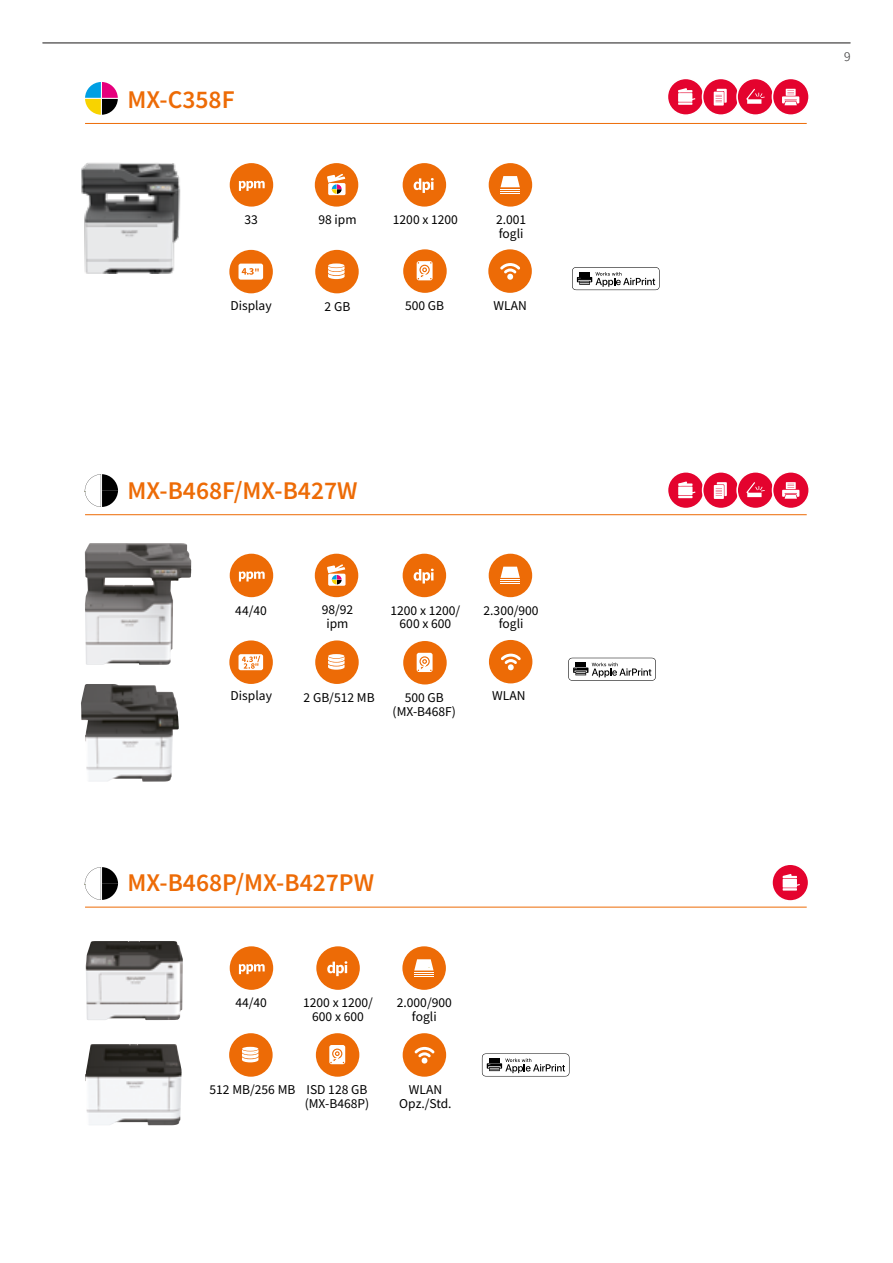
<style>
.page{position:relative;width:893px;height:1263px;background:#fff}
.page>*{position:absolute;margin:0;border:0;box-sizing:border-box;transform-origin:0 0}
.t1{font:600 25.5px "Source Sans Pro";color:#ed6b06}
.t2{font:13.5px/13.5px "Source Sans Pro";color:#000;text-align:center}
.t3{font:300 13.5px "Source Sans Pro";color:#646363}
</style>
<div class="page">
<hr style="left:43px;top:43px;width:807px;height:1px;background:#646363">
<img style="left:85px;top:1044px;width:97px;height:81px">
<div style="left:315px;top:250px;width:44px;height:43px;background:#ed6b06;border-radius:50%"></div>
<hr style="left:85px;top:123px;width:722px;height:1px;background:#ed6b06">
<svg style="left:85px;top:82px;width:33px;height:33px"></svg>
<div style="left:667px;top:78px;width:37px;height:37px;background:#e4032e;border-radius:50%"></div>
<div style="left:667px;top:78px;width:38px;height:38px;border:2px solid #fff;border-radius:50%"></div>
<div style="left:702px;top:78px;width:37px;height:37px;background:#e4032e;border-radius:50%"></div>
<div style="left:702px;top:78px;width:38px;height:38px;border:2px solid #fff;border-radius:50%"></div>
<div style="left:737px;top:78px;width:37px;height:37px;background:#e4032e;border-radius:50%"></div>
<div style="left:736px;top:78px;width:38px;height:38px;border:2px solid #fff;border-radius:50%"></div>
<svg style="left:772px;top:78px;width:37px;height:37px"></svg>
<div style="left:772px;top:78px;width:38px;height:38px;border:2px solid #fff;border-radius:50%"></div>
<div style="left:747px;top:99px;width:14px;height:5px;background:#fff"></div>
<svg style="left:746px;top:89px;width:19px;height:11px"></svg>
<hr style="left:678px;top:102px;width:14px;height:3px;background:#fff">
<svg style="left:678px;top:88px;width:17px;height:14px"></svg>
<div style="left:714px;top:92px;width:10px;height:14px;background:#fff"></div>
<div style="left:786px;top:89px;width:10px;height:7px;background:#fff"></div>
<svg style="left:782px;top:90px;width:17px;height:15px"></svg>
<svg style="left:715px;top:89px;width:12px;height:14px"></svg>
<div style="left:489px;top:163px;width:43px;height:44px;background:#ed6b06;border-radius:50%"></div>
<svg style="left:500px;top:176px;width:20px;height:18px"></svg>
<svg style="left:328px;top:263px;width:17px;height:16px"></svg>
<div style="left:315px;top:163px;width:43px;height:44px;background:#ed6b06;border-radius:50%"></div>
<svg style="left:328px;top:183px;width:18px;height:12px"></svg>
<svg style="left:327px;top:174px;width:18px;height:20px"></svg>
<div style="left:230px;top:163px;width:43px;height:44px;background:#ed6b06;border-radius:50%"></div>
<svg style="left:239px;top:181px;width:26px;height:10px"></svg>
<div style="left:403px;top:163px;width:43px;height:44px;background:#ed6b06;border-radius:50%"></div>
<svg style="left:414px;top:178px;width:20px;height:15px"></svg>
<div style="left:488px;top:249px;width:44px;height:44px;background:#ed6b06;border-radius:50%"></div>
<svg style="left:500px;top:263px;width:20px;height:17px"></svg>
<div style="left:229px;top:250px;width:44px;height:43px;background:#ed6b06;border-radius:50%"></div>
<div style="left:239px;top:264px;width:24px;height:16px;background:#fff;border-radius:2px"></div>
<div style="left:403px;top:249px;width:44px;height:44px;background:#ed6b06;border-radius:50%"></div>
<div style="left:403px;top:641px;width:44px;height:43px;background:#ed6b06;border-radius:50%"></div>
<div style="left:316px;top:1033px;width:43px;height:44px;background:#ed6b06;border-radius:50%"></div>
<svg style="left:417px;top:261px;width:16px;height:19px"></svg>
<div style="left:417px;top:653px;width:16px;height:19px;background:#fff;border-radius:2px"></div>
<div style="left:329px;top:1045px;width:16px;height:19px;background:#fff;border-radius:2px"></div>
<svg style="left:418px;top:262px;width:14px;height:17px"></svg>
<svg style="left:418px;top:656px;width:14px;height:15px"></svg>
<svg style="left:330px;top:1048px;width:14px;height:15px"></svg>
<svg style="left:572px;top:267px;width:88px;height:23px"></svg>
<svg style="left:242px;top:268px;width:17px;height:7px"></svg>
<div style="left:229px;top:1033px;width:44px;height:44px;background:#ed6b06;border-radius:50%"></div>
<svg style="left:85px;top:867px;width:33px;height:33px"></svg>
<svg style="left:85px;top:474px;width:33px;height:33px"></svg>
<hr style="left:85px;top:514px;width:722px;height:1px;background:#ed6b06">
<hr style="left:85px;top:907px;width:722px;height:1px;background:#ed6b06">
<div style="left:667px;top:472px;width:37px;height:37px;background:#e4032e;border-radius:50%"></div>
<div style="left:667px;top:471px;width:38px;height:38px;border:2px solid #fff;border-radius:50%"></div>
<div style="left:703px;top:472px;width:36px;height:37px;background:#e4032e;border-radius:50%"></div>
<div style="left:702px;top:471px;width:38px;height:38px;border:2px solid #fff;border-radius:50%"></div>
<div style="left:737px;top:472px;width:37px;height:37px;background:#e4032e;border-radius:50%"></div>
<div style="left:736px;top:471px;width:39px;height:38px;border:2px solid #fff;border-radius:50%"></div>
<div style="left:772px;top:472px;width:37px;height:37px;background:#e4032e;border-radius:50%"></div>
<div style="left:772px;top:471px;width:38px;height:38px;border:2px solid #fff;border-radius:50%"></div>
<hr style="left:747px;top:493px;width:15px;height:4px;background:#fff">
<svg style="left:746px;top:482px;width:19px;height:11px"></svg>
<svg style="left:678px;top:481px;width:17px;height:17px"></svg>
<svg style="left:714px;top:485px;width:10px;height:14px"></svg>
<svg style="left:786px;top:482px;width:10px;height:7px"></svg>
<svg style="left:782px;top:484px;width:17px;height:15px"></svg>
<svg style="left:716px;top:482px;width:11px;height:14px"></svg>
<svg style="left:772px;top:864px;width:37px;height:37px"></svg>
<div style="left:771px;top:863px;width:38px;height:39px;border:2px solid #fff;border-radius:50%"></div>
<svg style="left:783px;top:874px;width:17px;height:16px"></svg>
<div style="left:402px;top:946px;width:44px;height:44px;background:#ed6b06;border-radius:50%"></div>
<svg style="left:414px;top:959px;width:20px;height:18px"></svg>
<svg style="left:242px;top:1047px;width:16px;height:15px"></svg>
<div style="left:230px;top:946px;width:43px;height:44px;background:#ed6b06;border-radius:50%"></div>
<svg style="left:239px;top:964px;width:26px;height:10px"></svg>
<div style="left:316px;top:946px;width:44px;height:44px;background:#ed6b06;border-radius:50%"></div>
<svg style="left:327px;top:961px;width:20px;height:15px"></svg>
<div style="left:403px;top:1033px;width:43px;height:44px;background:#ed6b06;border-radius:50%"></div>
<svg style="left:414px;top:1047px;width:21px;height:17px"></svg>
<img style="left:81px;top:684px;width:98px;height:98px">
<div style="left:315px;top:640px;width:44px;height:44px;background:#ed6b06;border-radius:50%"></div>
<div style="left:489px;top:554px;width:43px;height:43px;background:#ed6b06;border-radius:50%"></div>
<svg style="left:500px;top:567px;width:20px;height:17px"></svg>
<svg style="left:328px;top:654px;width:17px;height:16px"></svg>
<div style="left:315px;top:554px;width:43px;height:43px;background:#ed6b06;border-radius:50%"></div>
<svg style="left:328px;top:574px;width:18px;height:12px"></svg>
<svg style="left:327px;top:564px;width:18px;height:20px"></svg>
<div style="left:230px;top:554px;width:43px;height:43px;background:#ed6b06;border-radius:50%"></div>
<svg style="left:239px;top:571px;width:26px;height:10px"></svg>
<div style="left:403px;top:554px;width:43px;height:43px;background:#ed6b06;border-radius:50%"></div>
<svg style="left:414px;top:569px;width:20px;height:14px"></svg>
<div style="left:489px;top:640px;width:43px;height:43px;background:#ed6b06;border-radius:50%"></div>
<svg style="left:501px;top:654px;width:20px;height:17px"></svg>
<div style="left:229px;top:640px;width:44px;height:44px;background:#ed6b06;border-radius:50%"></div>
<div style="left:239px;top:654px;width:24px;height:16px;background:#fff;border-radius:2px"></div>
<svg style="left:568px;top:658px;width:88px;height:23px"></svg>
<svg style="left:242px;top:656px;width:18px;height:13px"></svg>
<svg style="left:482px;top:1053px;width:87px;height:23px"></svg>
<img style="left:81px;top:163px;width:100px;height:110px">
<img style="left:85px;top:543px;width:106px;height:122px">
<img style="left:86px;top:941px;width:97px;height:79px">
<h1 class="t1" style="left:128px;top:83px;width:109px">MX-C358F</h1>
<p class="t2" style="left:318px;top:212px;width:40px">98 ipm</p>
<p class="t2" style="left:244px;top:213px;width:15px">33</p>
<p class="t2" style="left:393px;top:213px;width:67px">1200 x 1200</p>
<p class="t2" style="left:496px;top:213px;width:32px;text-align:left">2.001 fogli</p>
<p class="t2" style="left:230px;top:298px;width:43px">Display</p>
<p class="t2" style="left:494px;top:298px;width:35px">WLAN</p>
<p class="t2" style="left:405px;top:299px;width:41px">500 GB</p>
<p class="t2" style="left:325px;top:300px;width:27px">2 GB</p>
<h1 class="t1" style="left:128px;top:473px;width:232px">MX-B468F/MX-B427W</h1>
<p class="t2" style="left:322px;top:603px;width:33px">98/92 ipm</p>
<p class="t2" style="left:235px;top:603px;width:33px">44/40</p>
<p class="t2" style="left:390px;top:603px;width:71px">1200 x 1200/<br>600 x 600</p>
<p class="t2" style="left:484px;top:603px;width:57px">2.300/900 fogli</p>
<p class="t2" style="left:231px;top:689px;width:43px">Display</p>
<p class="t2" style="left:492px;top:689px;width:35px">WLAN</p>
<p class="t2" style="left:304px;top:690px;width:72px">2 GB/512 MB</p>
<p class="t2" style="left:393px;top:691px;width:65px">500 GB (MX-B468F)</p>
<h1 class="t1" style="left:128px;top:866px;width:248px">MX-B468P/MX-B427PW</h1>
<p class="t2" style="left:235px;top:996px;width:33px">44/40</p>
<p class="t2" style="left:303px;top:996px;width:71px">1200 x 1200/<br>600 x 600</p>
<p class="t2" style="left:397px;top:996px;width:57px">2.000/900 fogli</p>
<p class="t2" style="left:210px;top:1083px;width:87px">512 MB/256 MB</p>
<p class="t2" style="left:399px;top:1083px;width:54px">WLAN<br>Opz./Std.</p>
<p class="t2" style="left:305px;top:1083px;width:66px;text-align:left">ISD 128 GB (MX-B468P)</p>
<p class="t3" style="left:844px;top:48px;width:8px">9</p>
</div>
